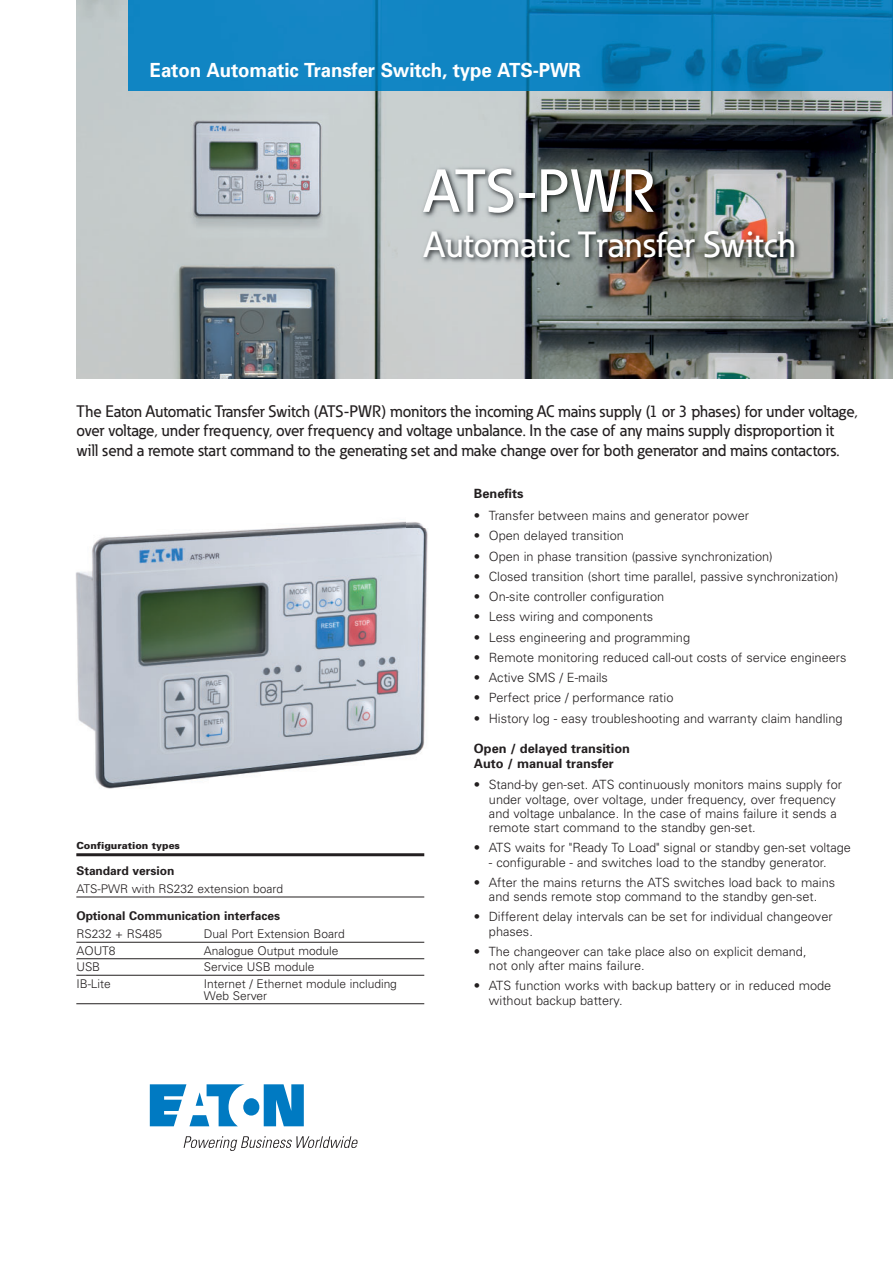
<style>
.page{position:relative;width:893px;height:1263px;background:#fff}
.page>*{position:absolute;margin:0;border:0;box-sizing:border-box;transform-origin:0 0}
.t1{font:500 60px "Eaton";color:#fff}
.t2{font:500 36px "Eaton";color:#fff}
.t3{font:700 19.5px "Univers";letter-spacing:-.005em;color:#fff;scale:.95 1}
.t4{font:500 16.5px/19.5px "Eaton";color:#231f20}
.t5{font:300 12.75px/14.2px "Univers";color:#231f20}
.t6{font:700 12.75px/14.2px "Univers";color:#231f20}
.t7{font:300 12px/12px "Univers";color:#231f20}
.t8{font:700 12px "Univers";color:#231f20}
.t9{font:900 9.75px "Univers";color:#231f20}
</style>
<div class="page">
<img style="left:75px;top:521px;width:353px;height:268px">
<img style="left:76px;top:0;width:816px;height:378px">
<img style="left:129px;top:0;width:763px;height:90px">
<svg style="left:150px;top:1084px;width:154px;height:42px"></svg>
<svg style="left:184px;top:1136px;width:174px;height:15px"></svg>
<img style="left:406px;top:154px;width:474px;height:373px">
<hr style="left:76px;top:853px;width:348px;height:3px;background:#231f20">
<hr style="left:76px;top:897px;width:348px;height:1px;background:#231f20">
<hr style="left:76px;top:942px;width:348px;height:1px;background:#231f20">
<hr style="left:76px;top:958px;width:348px;height:1px;background:#231f20">
<hr style="left:76px;top:975px;width:348px;height:1px;background:#231f20">
<hr style="left:76px;top:1003px;width:348px;height:1px;background:#231f20">
<h3 class="t3" style="left:150px;top:63px;width:455px">Eaton Automatic Transfer Switch, type ATS-PWR</h3>
<h1 class="t1" style="left:424px;top:169px;width:232px">ATS-PWR</h1>
<h2 class="t2" style="left:424px;top:231px;width:373px">Automatic Transfer Switch</h2>
<p class="t4" style="left:76px;top:403px;width:783px">The Eaton Automatic Transfer Switch (ATS-PWR) monitors the incoming AC mains supply (1 or 3 phases) for under voltage, over voltage, under frequency, over frequency and voltage unbalance. In the case of any mains supply disproportion it will send a remote start command to the generating set and make change over for both generator and mains contactors.</p>
<p class="t6" style="left:474px;top:488px;width:51px">Benefits</p>
<p class="t5" style="left:474px;top:510px;width:277px">• Transfer between mains and generator power</p>
<p class="t5" style="left:474px;top:530px;width:151px">• Open delayed transition</p>
<p class="t5" style="left:474px;top:550px;width:300px">• Open in phase transition (passive synchronization)</p>
<p class="t5" style="left:474px;top:570px;width:366px">• Closed transition (short time parallel, passive synchronization)</p>
<p class="t5" style="left:474px;top:591px;width:192px">• On-site controller configuration</p>
<p class="t5" style="left:474px;top:611px;width:181px">• Less wiring and components</p>
<p class="t5" style="left:474px;top:631px;width:218px">• Less engineering and programming</p>
<p class="t5" style="left:474px;top:651px;width:374px">• Remote monitoring reduced call-out costs of service engineers</p>
<p class="t5" style="left:474px;top:672px;width:136px">• Active SMS / E-mails</p>
<p class="t5" style="left:474px;top:692px;width:201px">• Perfect price / performance ratio</p>
<p class="t5" style="left:474px;top:712px;width:370px">• History log - easy troubleshooting and warranty claim handling</p>
<p class="t6" style="left:474px;top:743px;width:157px">Open / delayed transition<br>Auto / manual transfer</p>
<p class="t5" style="left:489px;top:779px;width:354px;text-indent:-15px">• Stand-by gen-set. ATS continuously monitors mains supply for under voltage, over voltage, under frequency, over frequency and voltage unbalance. In the case of mains failure it sends a remote start command to the standby gen-set.</p>
<p class="t5" style="left:474px;top:842px;width:379px">• ATS waits for "Ready To Load" signal or standby gen-set voltage</p>
<p class="t5" style="left:489px;top:856px;width:339px">- configurable - and switches load to the standby generator.</p>
<p class="t5" style="left:474px;top:876px;width:363px;text-align:center">• After the mains returns the ATS switches load back to mains and sends remote stop command to the standby gen-set.</p>
<p class="t5" style="left:489px;top:911px;width:345px;text-indent:-15px">• Different delay intervals can be set for individual changeover phases.</p>
<p class="t5" style="left:489px;top:945px;width:319px;text-indent:-15px">• The changeover can take place also on explicit demand, not only after mains failure.</p>
<p class="t5" style="left:489px;top:980px;width:344px;text-indent:-15px">• ATS function works with backup battery or in reduced mode without backup battery.</p>
<p class="t9" style="left:76px;top:842px;width:105px">Configuration types</p>
<p class="t8" style="left:76px;top:866px;width:100px">Standard version</p>
<p class="t7" style="left:76px;top:884px;width:208px">ATS-PWR with RS232 extension board</p>
<p class="t8" style="left:76px;top:912px;width:205px">Optional Communication interfaces</p>
<p class="t7" style="left:76px;top:929px;width:87px">RS232 + RS485</p>
<p class="t7" style="left:204px;top:929px;width:142px">Dual Port Extension Board</p>
<p class="t7" style="left:76px;top:946px;width:41px">AOUT8</p>
<p class="t7" style="left:204px;top:946px;width:136px">Analogue Output module</p>
<p class="t7" style="left:76px;top:962px;width:25px">USB</p>
<p class="t7" style="left:204px;top:962px;width:112px">Service USB module</p>
<p class="t7" style="left:76px;top:979px;width:36px">IB-Lite</p>
<p class="t7" style="left:204px;top:979px;width:195px">Internet / Ethernet module including<br>Web Server</p>
</div>
